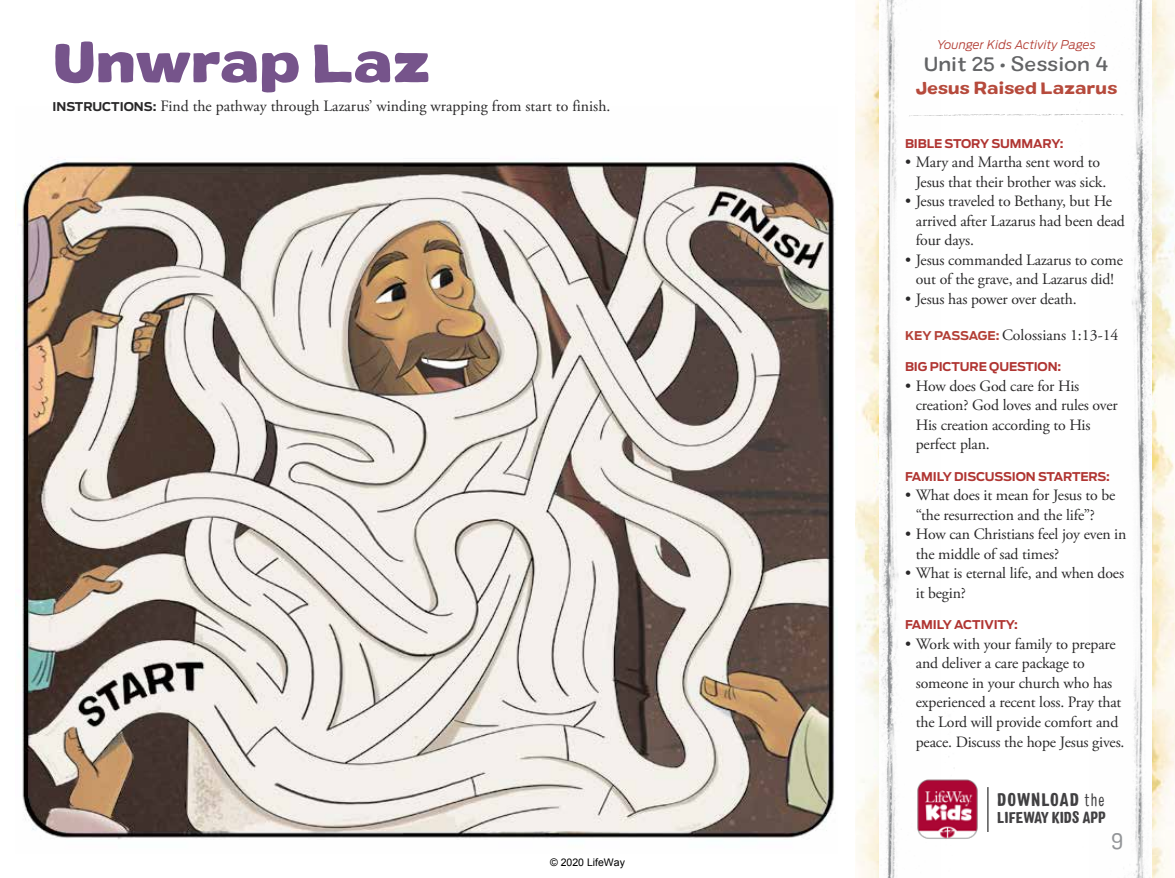
<style>
.page{position:relative;width:1175px;height:878px;background:#fff}
.page>*{position:absolute;margin:0;border:0;box-sizing:border-box;transform-origin:0 0}
.t1{font:900 expanded 54px "Colby";letter-spacing:-.025em;color:#76548b}
.t2{font:22.5px "Colby St Reg";color:#939598}
.t3{font:500 expanded 19.5px "Colby";color:#636466}
.t4{font:900 condensed 18.15px "Colby";letter-spacing:.06em;color:#414042}
.t5{font:16.5px "Colby Ex Bld";letter-spacing:-.015em;color:#b64a3c}
.t6{font:15.75px/19.5px "Adobe Garamond Pro";letter-spacing:-.01em;color:#292829}
.t7{font:900 condensed 15.75px "Colby";color:#414042}
.t8{font:700 12px "Antenna";letter-spacing:-.01em;color:#b03532}
.t9{font:italic 300 12px "Antenna";letter-spacing:.01em;color:#b33f36}
.t10{font:10.5px "Arial";color:#000}
.s1{font-family:"Antenna";font-weight:700;font-size:12px}
.s2{font-family:"Antenna";font-weight:700;font-size:12px;color:#b33f36}
.s3{font-weight:300}
</style>
<div class="page">
<img style="left:1151px;top:0;width:23px;height:878px">
<img style="left:1082px;top:0;width:69px;height:878px">
<img style="left:855px;top:0;width:24px;height:878px">
<img style="left:879px;top:0;width:70px;height:878px">
<img style="left:18px;top:159px;width:818px;height:680px">
<img style="left:913px;top:775px;width:65px;height:67px">
<hr style="left:987px;top:787px;width:1px;height:45px;background:#000">
<svg style="left:908px;top:114px;width:216px;height:2px"></svg>
<h1 class="t1" style="left:52px;top:25px;width:380px">Unwrap Laz</h1>
<p class="t6" style="left:52px;top:97px;width:559px"><span class="s1">INSTRUCTIONS:</span> Find the pathway through Lazarus’ winding wrapping from start to finish.</p>
<p class="t10" style="left:550px;top:856px;width:76px">© 2020 LifeWay</p>
<p class="t9" style="left:937px;top:36px;width:160px">Younger Kids Activity Pages</p>
<p class="t3" style="left:923px;top:52px;width:187px">Unit 25 • Session 4</p>
<p class="t5" style="left:915px;top:77px;width:203px">Jesus Raised Lazarus</p>
<p class="t8" style="left:905px;top:136px;width:160px">BIBLE STORY SUMMARY:</p>
<p class="t6" style="left:915px;top:153px;width:192px;text-indent:-11px">• Mary and Martha sent word to<br>Jesus that their brother was sick.</p>
<p class="t6" style="left:915px;top:192px;width:211px;text-indent:-11px">• Jesus traveled to Bethany, but He arrived after Lazarus had been dead four days.</p>
<p class="t6" style="left:905px;top:250px;width:219px;text-align:center">• Jesus commanded Lazarus to come out of the grave, and Lazarus did!</p>
<p class="t6" style="left:905px;top:289px;width:173px">• Jesus has power over death.</p>
<p class="t6" style="left:905px;top:325px;width:210px"><span class="s2">KEY PASSAGE:</span> Colossians 1:13-14</p>
<p class="t8" style="left:905px;top:360px;width:158px">BIG PICTURE QUESTION:</p>
<p class="t6" style="left:915px;top:376px;width:203px;text-indent:-11px">• How does God care for His creation? God loves and rules over<br>His creation according to His perfect plan.</p>
<p class="t8" style="left:905px;top:469px;width:206px">FAMILY DISCUSSION STARTERS:</p>
<p class="t6" style="left:915px;top:486px;width:201px;text-indent:-11px">• What does it mean for Jesus to be “the resurrection and the life”?</p>
<p class="t6" style="left:915px;top:525px;width:212px;text-indent:-11px">• How can Christians feel joy even in the middle of sad times?</p>
<p class="t6" style="left:915px;top:564px;width:210px;text-indent:-11px">• What is eternal life, and when does it begin?</p>
<p class="t8" style="left:905px;top:618px;width:114px">FAMILY ACTIVITY:</p>
<p class="t6" style="left:915px;top:634px;width:210px;text-indent:-11px">• Work with your family to prepare and deliver a care package to someone in your church who has experienced a recent loss. Pray that the Lord will provide comfort and peace. Discuss the hope Jesus gives.</p>
<p class="t4" style="left:997px;top:788px;width:109px">DOWNLOAD <span class="s3">the</span></p>
<p class="t7" style="left:997px;top:807px;width:110px">LIFEWAY KIDS APP</p>
<h2 class="t2" style="left:1111px;top:826px;width:13px">9</h2>
</div>
